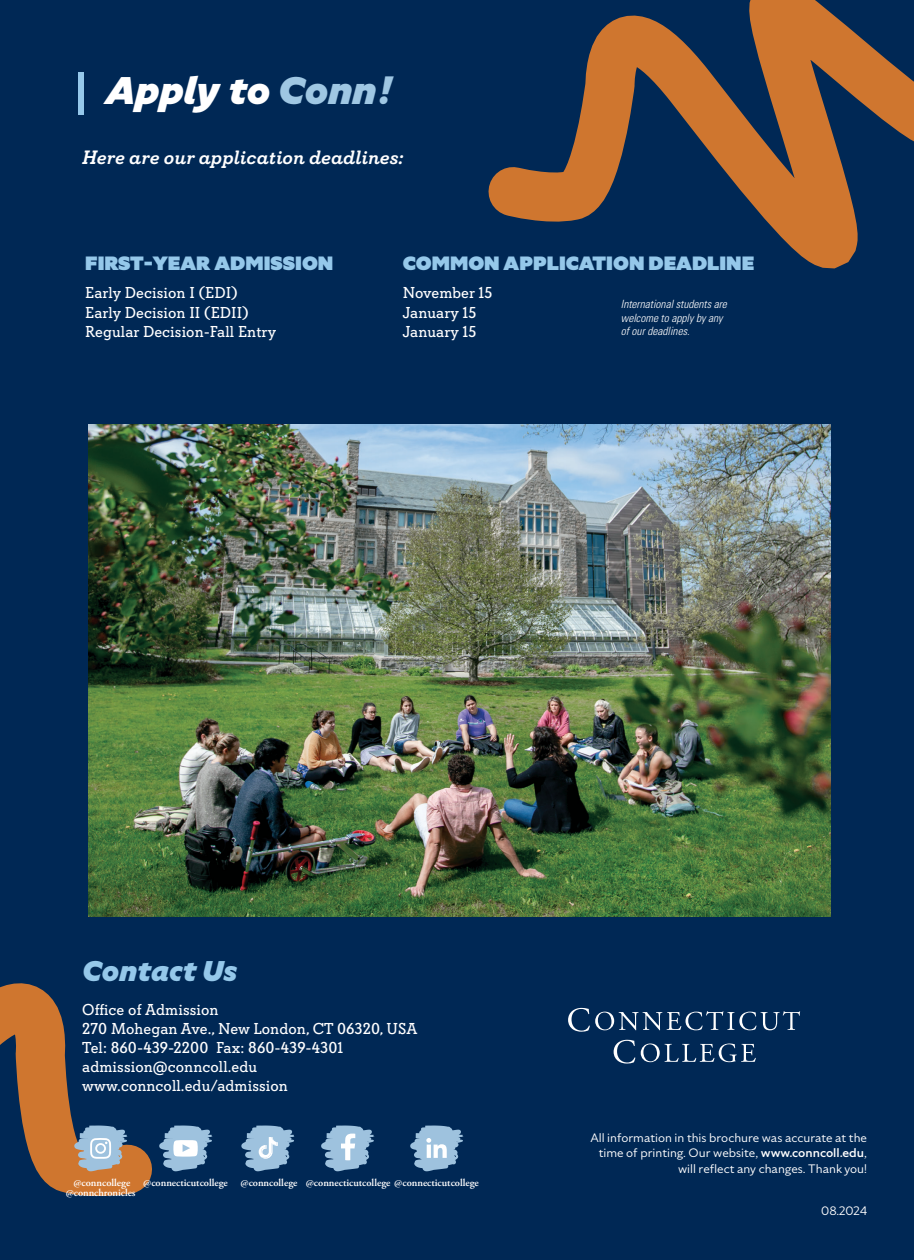
<style>
.page{position:relative;width:914px;height:1260px;background:#002855}
.page>*{position:absolute;margin:0;border:0;box-sizing:border-box;transform-origin:0 0}
.t1{font:italic 900 38.5px "Specter";color:#fff}
.t2{font:italic 900 28.53px "Specter";color:#95c8ea}
.t3{font:900 19.25px "Specter";color:#95c8ea}
.t4{font:italic 500 19.25px "Davis";letter-spacing:.005em;color:#fff}
.t5{font:15.75px "Davis";letter-spacing:.005em;color:#fff}
.NCSDO_Library_Text_Reverse{font:12.25px/15.8px "Specter";color:#fff;text-align:right}
.t6{font:italic 300 condensed 11.38px/13.7px "Univers LT Std";color:#fff}
.Main_Text{font:600 10.5px "Adobe Garamond Pro";color:#fff}
.s1{color:#9fc7e3}
.s2{font-weight:500}
</style>
<div class="page">
<svg style="left:0;top:916px;width:156px;height:280px"></svg>
<div style="left:78px;top:73px;width:5px;height:42px;background:#95c8ea"></div>
<img style="left:88px;top:425px;width:742px;height:491px">
<svg style="left:488px;top:0;width:426px;height:268px"></svg>
<svg style="left:568px;top:1008px;width:21px;height:24px"></svg>
<svg style="left:595px;top:1011px;width:205px;height:19px"></svg>
<svg style="left:613px;top:1040px;width:142px;height:24px"></svg>
<svg style="left:241px;top:1126px;width:53px;height:45px"></svg>
<svg style="left:159px;top:1126px;width:53px;height:45px"></svg>
<svg style="left:74px;top:1126px;width:53px;height:45px"></svg>
<svg style="left:321px;top:1126px;width:53px;height:45px"></svg>
<svg style="left:410px;top:1126px;width:53px;height:45px"></svg>
<p class="t1" style="left:106px;top:65px;width:287px">Apply to <span class="s1">Conn!</span></p>
<p class="t4" style="left:82px;top:147px;width:323px">Here are our application deadlines:</p>
<p class="t3" style="left:85px;top:251px;width:250px">FIRST-YEAR ADMISSION</p>
<p class="t3" style="left:402px;top:251px;width:353px">COMMON APPLICATION DEADLINE</p>
<p class="t5" style="left:85px;top:284px;width:154px">Early Decision I (EDI)</p>
<p class="t5" style="left:402px;top:284px;width:91px">November 15</p>
<p class="t5" style="left:85px;top:303px;width:165px">Early Decision II (EDII)</p>
<p class="t5" style="left:402px;top:303px;width:75px">January 15</p>
<p class="t5" style="left:85px;top:323px;width:192px">Regular Decision-Fall Entry</p>
<p class="t5" style="left:402px;top:323px;width:75px">January 15</p>
<p class="t6" style="left:620px;top:297px;width:108px">International students are welcome to apply by any of our deadlines.</p>
<p class="t2" style="left:82px;top:952px;width:156px">Contact Us</p>
<p class="t5" style="left:82px;top:1001px;width:138px">Office of Admission</p>
<p class="t5" style="left:82px;top:1020px;width:336px">270 Mohegan Ave., New London, CT 06320, USA</p>
<p class="t5" style="left:82px;top:1039px;width:262px">Tel: 860-439-2200 Fax: 860-439-4301</p>
<p class="t5" style="left:82px;top:1057px;width:176px">admission@conncoll.edu</p>
<p class="t5" style="left:82px;top:1076px;width:207px">www.conncoll.edu/admission</p>
<p class="Main_Text" style="left:73px;top:1177px;width:59px">@conncollege</p>
<p class="Main_Text" style="left:66px;top:1187px;width:71px">@connchronicles</p>
<p class="Main_Text" style="left:143px;top:1177px;width:86px">@connecticutcollege</p>
<p class="Main_Text" style="left:240px;top:1177px;width:59px">@conncollege</p>
<p class="Main_Text" style="left:306px;top:1177px;width:175px">@connecticutcollege @connecticutcollege</p>
<p class="NCSDO_Library_Text_Reverse" style="left:590px;top:1129px;width:278px">All information in this brochure was accurate at the time of printing. Our website, <span class="s2">www.conncoll.edu</span>, will reflect any changes. Thank you!</p>
<p class="NCSDO_Library_Text_Reverse" style="left:821px;top:1202px;width:47px">08.2024</p>
</div>
